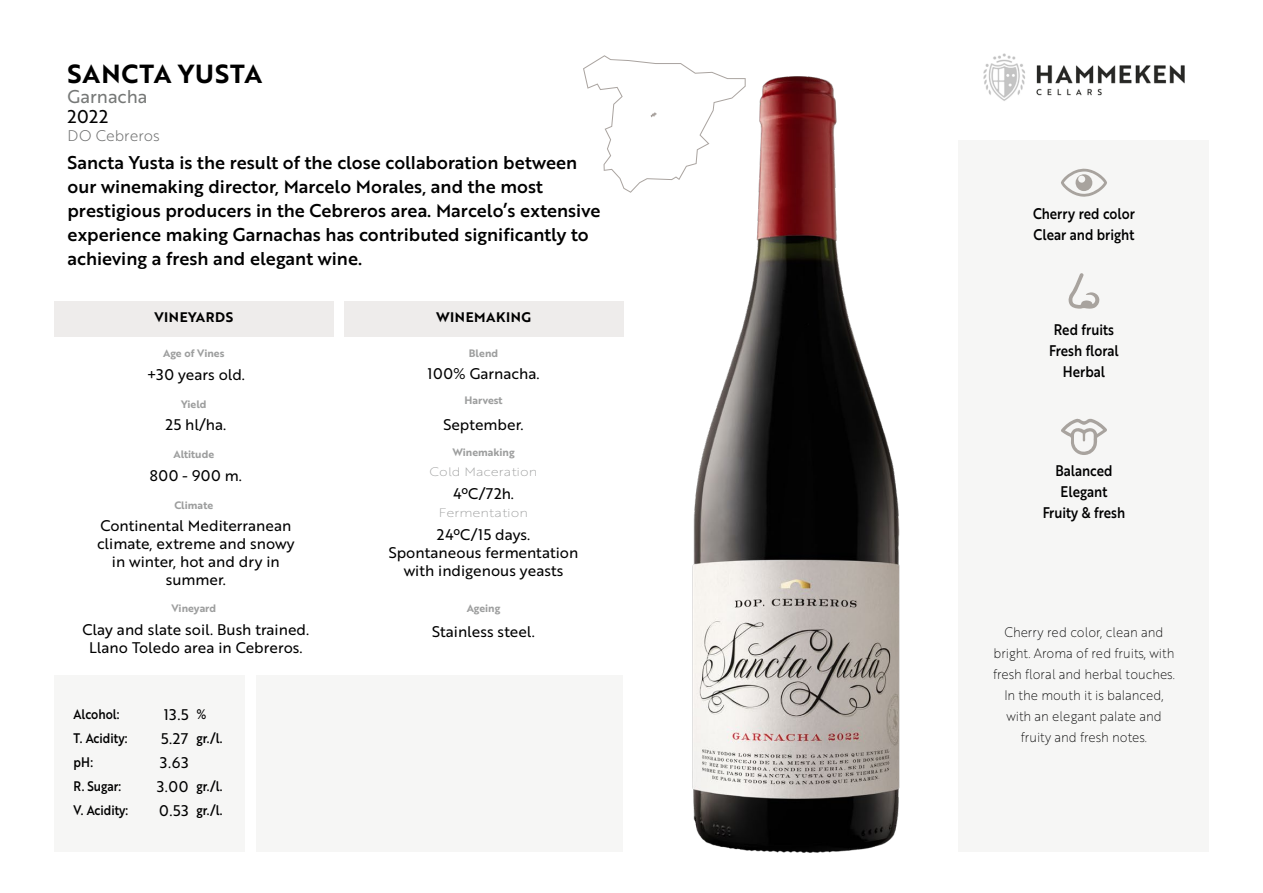
<style>
.page{position:relative;width:1263px;height:893px;background:#fff}
.page>*{position:absolute;margin:0;border:0;box-sizing:border-box;transform-origin:0 0}
.t1{font:25.5px "Brother 1816 Bold";letter-spacing:.04em;color:#000}
.t2{font:18px/24px "Brother 1816 Medium";color:#000}
.t3{font:18px "Brother 1816 Regular";color:#767877}
.t4{font:18px "Brother 1816 Regular";color:#000}
.t5{font:15px/18px "Brother 1816 Regular";color:#000;text-align:center}
.t6{font:15px/21px "Brother 1816 Medium";color:#000;text-align:center;scale:.88 1}
.t7{font:15px "Brother 1816 Light";color:#6f7070}
.t8{font:13.5px/21px "Brother 1816 Thin";color:#000;text-align:center;scale:.92 1}
.t9{font:13.5px/23.9px "Brother 1816 Medium";color:#000;scale:.88 1}
.t10{font:13.5px "Brother 1816 Bold";letter-spacing:.04em;color:#000}
.t11{font:12px "Brother 1816 Thin";color:#9d9e9e;scale:1.15 1}
.t12{font:10.5px "Brother 1816 Bold";color:#9d9e9e}
</style>
<div class="page">
<div style="left:958px;top:140px;width:251px;height:711px;background:#f6f6f5"></div>
<div style="left:257px;top:675px;width:366px;height:176px;background:#f6f6f5"></div>
<div style="left:54px;top:675px;width:190px;height:176px;background:#f6f6f5"></div>
<div style="left:344px;top:301px;width:279px;height:36px;background:#eeeceb"></div>
<div style="left:54px;top:301px;width:280px;height:36px;background:#eeeceb"></div>
<svg style="left:1061px;top:418px;width:46px;height:37px"></svg>
<svg style="left:1068px;top:273px;width:32px;height:36px"></svg>
<svg style="left:1061px;top:169px;width:46px;height:28px"></svg>
<img style="left:983px;top:53px;width:202px;height:48px">
<img style="left:692px;top:76px;width:208px;height:777px">
<svg style="left:583px;top:55px;width:163px;height:138px"></svg>
<h1 class="t1" style="left:67px;top:54px;width:196px">SANCTA YUSTA</h1>
<p class="t3" style="left:67px;top:83px;width:82px">Garnacha</p>
<p class="t4" style="left:67px;top:103px;width:42px">2022</p>
<p class="t7" style="left:67px;top:125px;width:94px">DO Cebreros</p>
<p class="t2" style="left:67px;top:150px;width:534px">Sancta Yusta is the result of the close collaboration between our winemaking director, Marcelo Morales, and the most prestigious producers in the Cebreros area. Marcelo’s extensive experience making Garnachas has contributed significantly to achieving a fresh and elegant wine.</p>
<p class="t10" style="left:154px;top:307px;width:80px">VINEYARDS</p>
<p class="t10" style="left:436px;top:307px;width:97px">WINEMAKING</p>
<p class="t12" style="left:163px;top:345px;width:63px">Age of Vines</p>
<p class="t12" style="left:469px;top:345px;width:31px">Blend</p>
<p class="t5" style="left:147px;top:365px;width:100px">+30 years old.</p>
<p class="t5" style="left:427px;top:364px;width:114px">100% Garnacha.</p>
<p class="t5" style="left:165px;top:415px;width:62px">25 hl/ha.</p>
<p class="t5" style="left:443px;top:415px;width:82px">September.</p>
<p class="t5" style="left:150px;top:466px;width:94px">800 - 900 m.</p>
<p class="t5" style="left:453px;top:484px;width:63px">4ºC/72h.</p>
<p class="t5" style="left:97px;top:516px;width:199px">Continental Mediterranean climate, extreme and snowy in winter, hot and dry in summer.</p>
<p class="t5" style="left:389px;top:525px;width:191px">24ºC/15 days.<br>Spontaneous fermentation with indigenous yeasts</p>
<p class="t5" style="left:82px;top:620px;width:228px">Clay and slate soil. Bush trained.<br>Llano Toledo area in Cebreros.</p>
<p class="t5" style="left:432px;top:622px;width:104px">Stainless steel.</p>
<p class="t12" style="left:181px;top:396px;width:27px">Yield</p>
<p class="t12" style="left:464px;top:393px;width:40px">Harvest</p>
<p class="t12" style="left:173px;top:446px;width:42px">Altitude</p>
<p class="t12" style="left:452px;top:444px;width:64px">Winemaking</p>
<p class="t11" style="left:430px;top:463px;width:95px">Cold Maceration</p>
<p class="t11" style="left:439px;top:504px;width:79px">Fermentation</p>
<p class="t12" style="left:174px;top:497px;width:40px">Climate</p>
<p class="t12" style="left:171px;top:600px;width:46px">Vineyard</p>
<p class="t12" style="left:467px;top:600px;width:35px">Ageing</p>
<p class="t5" style="left:161px;top:702px;width:29px;line-height:23.9px;text-align:left">13.5<br>5.27</p>
<p class="t9" style="left:74px;top:702px;width:53px">Alcohol:</p>
<p class="t9" style="left:197px;top:702px;width:13px">%</p>
<p class="t9" style="left:74px;top:726px;width:63px">T. Acidity:</p>
<p class="t9" style="left:197px;top:726px;width:31px">gr./l.</p>
<p class="t9" style="left:74px;top:750px;width:56px">pH:<br>R. Sugar:</p>
<p class="t5" style="left:157px;top:750px;width:33px;line-height:23.9px;text-align:left">3.63<br>3.00</p>
<p class="t9" style="left:197px;top:774px;width:31px">gr./l.</p>
<p class="t9" style="left:74px;top:798px;width:64px">V. Acidity:</p>
<p class="t9" style="left:197px;top:798px;width:31px">gr./l.</p>
<p class="t5" style="left:159px;top:801px;width:31px">0.53</p>
<p class="t6" style="left:1033px;top:203px;width:117px;text-align:left">Cherry red color<br>Clear and bright</p>
<p class="t6" style="left:1049px;top:318px;width:81px">Red fruits<br>Fresh floral<br>Herbal</p>
<p class="t6" style="left:1043px;top:459px;width:95px">Balanced<br>Elegant<br>Fruity &amp; fresh</p>
<p class="t8" style="left:993px;top:621px;width:199px">Cherry red color, clean and bright. Aroma of red fruits, with fresh floral and herbal touches.<br>In the mouth it is balanced, with an elegant palate and fruity and fresh notes.</p>
</div>
